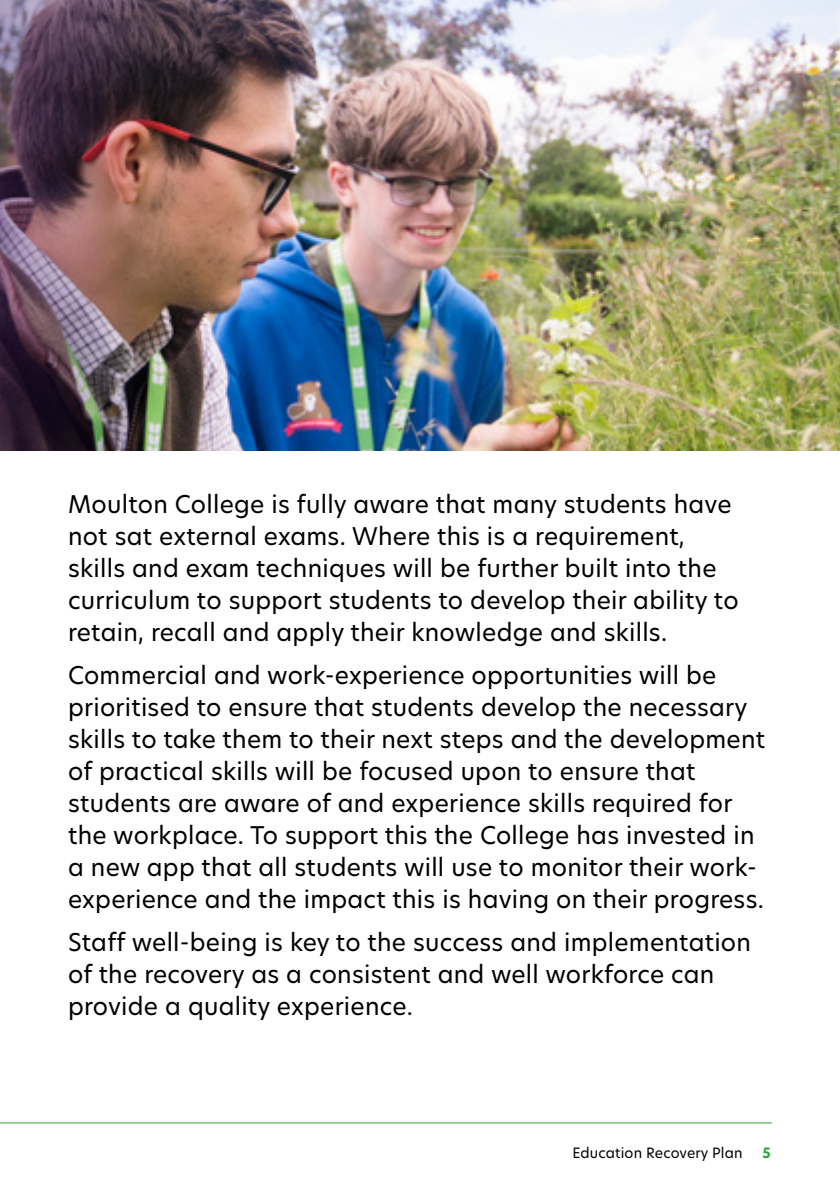
<style>
.page{position:relative;width:840px;height:1191px;background:#fff}
.page>*{position:absolute;margin:0;border:0;box-sizing:border-box;transform-origin:0 0}
.t1{font:24px/32px "Hero New";letter-spacing:.01em;color:#000}
.t2{font:14px "Hero New";letter-spacing:.01em;color:#000}
.t3{font:700 14px "Hero New";color:#2ca338}
</style>
<div class="page">
<hr style="left:0;top:1122px;width:771px;height:1px;background:#2ea237">
<img style="left:153px;top:0;width:686px;height:451px">
<img style="left:0;top:0;width:153px;height:451px">
<p class="t1" style="left:68px;top:487px;width:671px">Moulton College is fully aware that many students have not sat external exams. Where this is a requirement, skills and exam techniques will be further built into the curriculum to support students to develop their ability to retain, recall and apply their knowledge and skills.</p>
<p class="t1" style="left:68px;top:659px;width:698px">Commercial and work-experience opportunities will be prioritised to ensure that students develop the necessary skills to take them to their next steps and the development of practical skills will be focused upon to ensure that students are aware of and experience skills required for the workplace. To support this the College has invested in a new app that all students will use to monitor their work&shy;experience and the impact this is having on their progress.</p>
<p class="t1" style="left:68px;top:926px;width:684px">Staff well-being is key to the success and implementation of the recovery as a consistent and well workforce can provide a quality experience.</p>
<p class="t2" style="left:572px;top:1143px;width:171px">Education Recovery Plan</p>
<p class="t3" style="left:762px;top:1143px;width:10px">5</p>
</div>
